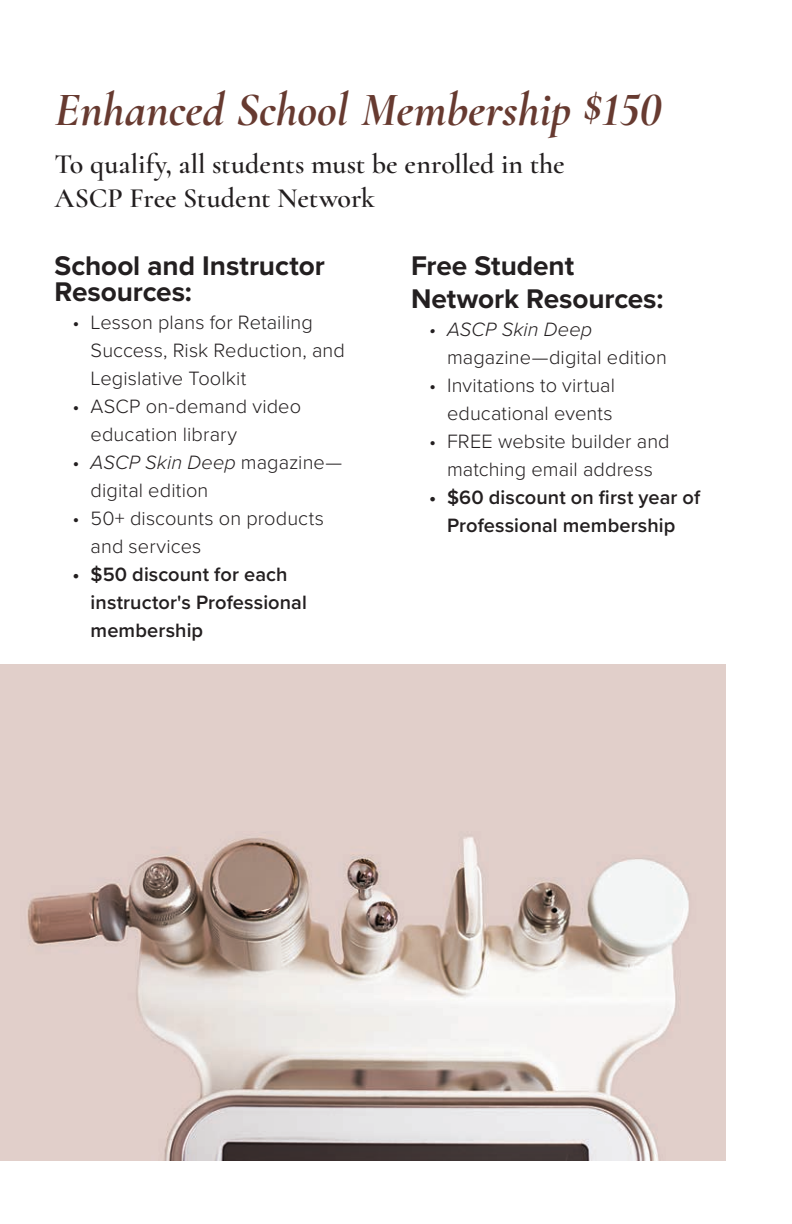
<style>
.page{position:relative;width:792px;height:1224px;background:#fff}
.page>*{position:absolute;margin:0;border:0;box-sizing:border-box;transform-origin:0 0}
.t1{font:italic 300 48px "Cormorant";color:#673a30}
.t2{font:300 28px/34px "Cormorant";color:#231f20}
.t3{font:700 28px/26px "Proxima Nova";letter-spacing:-.005em;color:#231f20}
.t4{font:300 20px/28px "Proxima Nova";letter-spacing:.005em;color:#231f20}
.t5{font:600 20px/28px "Proxima Nova";letter-spacing:.005em;color:#231f20}
.t6{font:italic 300 20px "Proxima Nova";letter-spacing:.005em;color:#231f20}
.s1{font-style:italic}
</style>
<div class="page">
<img style="left:0;top:665px;width:726px;height:496px">
<h1 class="t1" style="left:55px;top:72px;width:609px">Enhanced School Membership $150</h1>
<h2 class="t2" style="left:55px;top:147px;width:512px">To qualify, all students must be enrolled in the<br>ASCP Free Student Network</h2>
<h2 class="t3" style="left:55px;top:252px;width:272px">School and Instructor<br>Resources:</h2>
<p class="t4" style="left:91px;top:307px;width:256px;text-indent:-18px">• Lesson plans for Retailing<br>Success, Risk Reduction, and<br>Legislative Toolkit</p>
<p class="t4" style="left:91px;top:391px;width:212px;text-indent:-18px">• ASCP on-demand video education library</p>
<p class="t4" style="left:91px;top:447px;width:253px;text-indent:-18px">• <span class="s1">ASCP Skin Deep</span> magazine— digital edition</p>
<p class="t4" style="left:91px;top:503px;width:235px;text-indent:-18px">• 50+ discounts on products and services</p>
<p class="t5" style="left:91px;top:560px;width:218px;text-indent:-18px">• $50 discount for each instructor's Professional membership</p>
<h2 class="t3" style="left:411px;top:248px;width:254px;line-height:33.6px">Free Student<br>Network Resources:</h2>
<p class="t6" style="left:429px;top:315px;width:165px">• ASCP Skin Deep</p>
<p class="t4" style="left:447px;top:343px;width:221px">magazine—digital edition</p>
<p class="t4" style="left:429px;top:371px;width:188px;text-align:right">• Invitations to virtual educational events</p>
<p class="t4" style="left:429px;top:427px;width:242px;text-align:center">• FREE website builder and matching email address</p>
<p class="t5" style="left:429px;top:483px;width:273px;text-align:center">• $60 discount on first year of<br>Professional membership</p>
</div>
